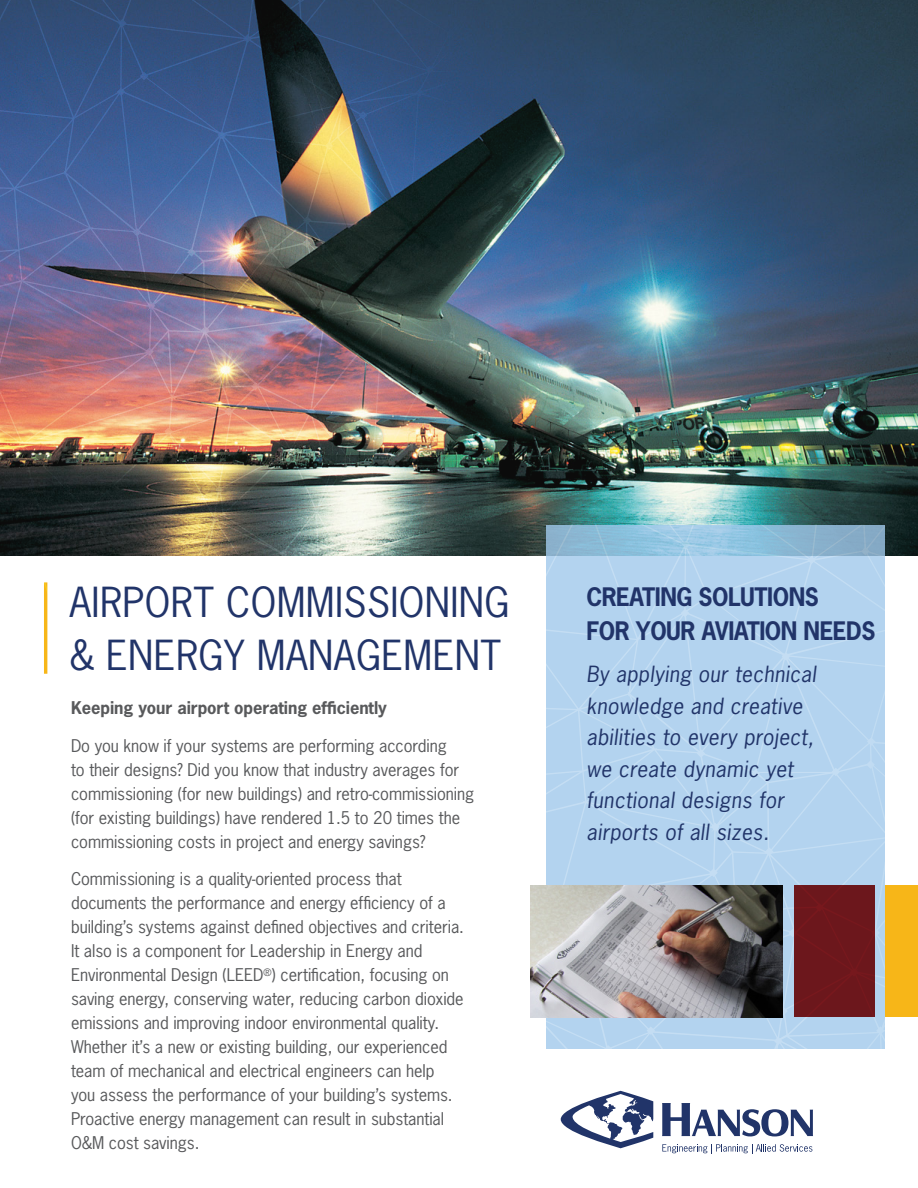
<style>
.page{position:relative;width:918px;height:1188px;background:#fff}
.page>*{position:absolute;margin:0;border:0;box-sizing:border-box;transform-origin:0 0}
.t1{font:39px "News Gothic Std";letter-spacing:.01em;color:#213469}
.t2{font:700 24px/34.2px "News Gothic Std";letter-spacing:-.02em;color:#213469;scale:.95 1}
.t3{font:italic 21px/31.5px "News Gothic Std";letter-spacing:.02em;color:#213469}
.t4{font:16.5px/24px "News Gothic Std";letter-spacing:-.005em;color:#58595b}
.t5{font:700 16.5px "News Gothic Std";letter-spacing:-.005em;color:#58595b}
</style>
<div class="page">
<img style="left:470px;top:0;width:448px;height:555px">
<img style="left:547px;top:525px;width:338px;height:523px">
<hr style="left:44px;top:582px;width:3px;height:92px;background:#f7b618">
<img style="left:0;top:0;width:470px;height:594px">
<svg style="left:561px;top:1091px;width:92px;height:57px"></svg>
<svg style="left:662px;top:1103px;width:151px;height:33px"></svg>
<svg style="left:662px;top:1144px;width:150px;height:10px"></svg>
<div style="left:794px;top:886px;width:80px;height:131px;background:#6c171c"></div>
<div style="left:885px;top:886px;width:33px;height:131px;background:#f7b618"></div>
<img style="left:531px;top:886px;width:252px;height:131px">
<p class="t1" style="left:69px;top:577px;width:442px">AIRPORT COMMISSIONING</p>
<h1 class="t1" style="left:69px;top:630px;width:433px">&amp; ENERGY MANAGEMENT</h1>
<h4 class="t5" style="left:71px;top:697px;width:317px">Keeping your airport operating effciently</h4>
<p class="t4" style="left:71px;top:733px;width:405px">Do you know if your systems are performing according<br>to their designs? Did you know that industry averages for commissioning (for new buildings) and retro-commissioning (for existing buildings) have rendered 1.5 to 20 times the commissioning costs in project and energy savings?</p>
<p class="t4" style="left:71px;top:867px;width:394px">Commissioning is a quality-oriented process that documents the performance and energy effciency of a building’s systems against defned objectives and criteria.<br>It also is a component for Leadership in Energy and Environmental Design (LEED<sup>®</sup>) certifcation, focusing on saving energy, conserving water, reducing carbon dioxide emissions and improving indoor environmental quality.<br>Whether it’s a new or existing building, our experienced team of mechanical and electrical engineers can help<br>you assess the performance of your building’s systems.<br>Proactive energy management can result in substantial O&amp;M cost savings.</p>
<h2 class="t2" style="left:586px;top:579px;width:306px">CREATING SOLUTIONS<br>FOR YOUR AVIATION NEEDS</h2>
<p class="t3" style="left:586px;top:659px;width:231px">By applying our technical knowledge and creative abilities to every project, we create dynamic yet functional designs for airports of all sizes.</p>
</div>
